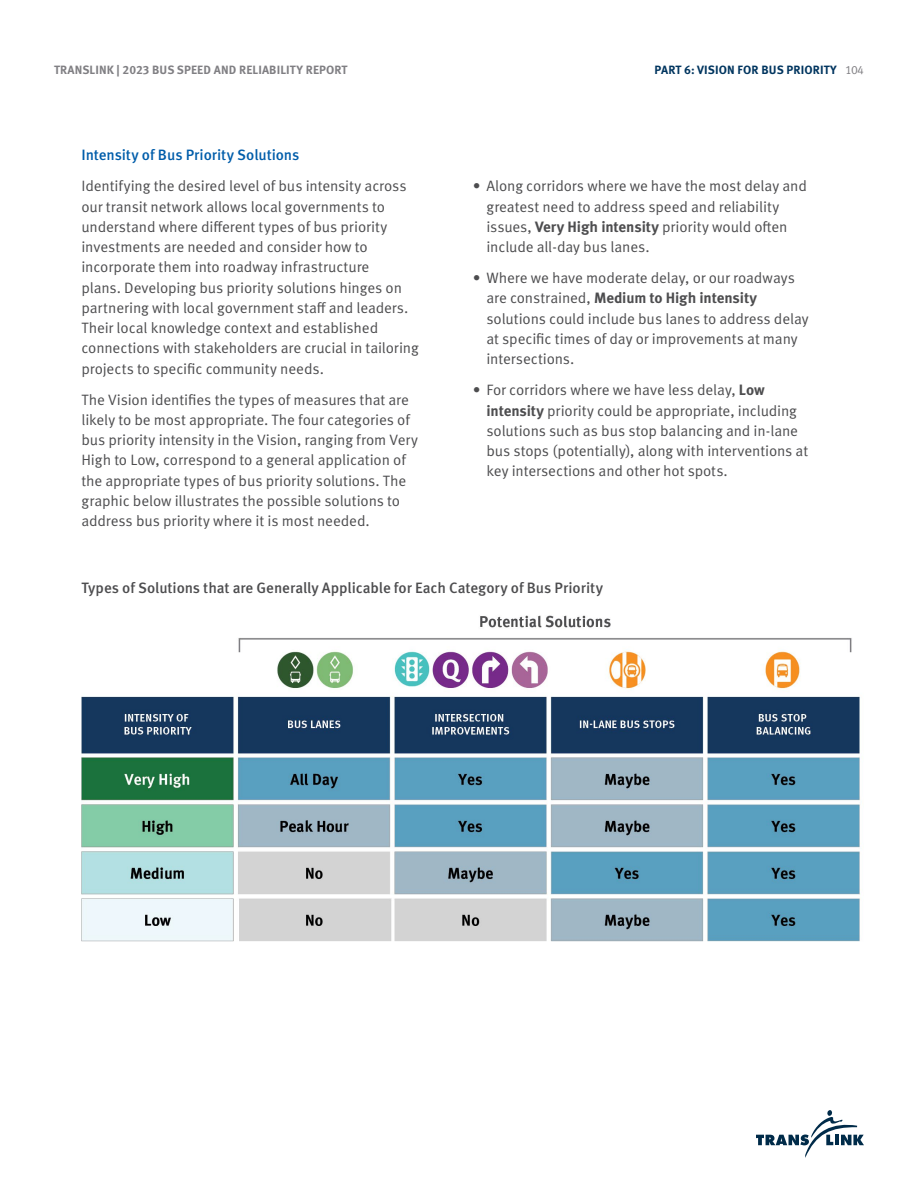
<style>
.page{position:relative;width:918px;height:1188px;background:#fff}
.page>*{position:absolute;margin:0;border:0;box-sizing:border-box;transform-origin:0 0}
.Paragraph_1-GREP_Styled_Numbers{font:15px/20.2px "Meta Pro Norm";letter-spacing:-.01em;color:#4d4d4f}
.Figure_Title_Unnumbered{font:500 15px "Meta Pro";letter-spacing:-.005em;color:#4d4d4f}
.Paragraph_1-GREP_Styled_Numbers-2{font:500 15px "Meta Pro";letter-spacing:-.005em;color:#005daa}
.t1{font:700 12px "Meta Pro";letter-spacing:.01em;color:#807f83}
.t2{font:700 12px "Meta Pro";letter-spacing:.01em;color:#00355f}
.s1{font-family:"Meta Pro Norm";font-weight:400;color:#807f83}
.s2{font-family:"Meta Pro";font-weight:700}
</style>
<div class="page">
<img style="left:81px;top:615px;width:779px;height:327px">
<svg style="left:756px;top:1110px;width:108px;height:48px"></svg>
<p class="t1" style="left:54px;top:60px;width:295px">TRANSLINK | 2023 BUS SPEED AND RELIABILITY REPORT</p>
<p class="t2" style="left:655px;top:60px;width:15px">Part</p>
<p class="t2" style="left:684px;top:60px;width:181px">6: Vision for Bus Priority <span class="s1">104</span></p>
<p class="Paragraph_1-GREP_Styled_Numbers-2" style="left:81px;top:144px;width:219px">Intensity of Bus Priority Solutions</p>
<p class="Paragraph_1-GREP_Styled_Numbers" style="left:81px;top:175px;width:339px">I dentifying the desired level of bus intensity across our transit network allows local governments to understand where different types of bus priority investments are needed and consider how to incorporate them into roadway infrastructure<br>plans. Developing bus priority solutions hinges on partnering with local government staff and leaders.<br>Their local knowledge context and established connections with stakeholders are crucial in tailoring projects to specific community needs.</p>
<p class="Paragraph_1-GREP_Styled_Numbers" style="left:81px;top:388px;width:338px">The Vision identifies the types of measures that are likely to be most appropriate. The four categories of bus priority intensity in the Vision, ranging from Very High to Low, correspond to a general application of the appropriate types of bus priority solutions. The graphic below illustrates the possible solutions to address bus priority where it is most needed.</p>
<p class="Paragraph_1-GREP_Styled_Numbers" style="left:486px;top:175px;width:322px;text-indent:-14px">• Along corridors where we have the most delay and greatest need to address speed and reliability issues, <span class="s2">Very High intensity</span> priority would often include all-day bus lanes.</p>
<p class="Paragraph_1-GREP_Styled_Numbers" style="left:486px;top:267px;width:324px;text-indent:-14px">• Where we have moderate delay, or our roadways are constrained, <span class="s2">Medium to High intensity </span>solutions could include bus lanes to address delay at specific times of day or improvements at many intersections.</p>
<p class="Paragraph_1-GREP_Styled_Numbers" style="left:486px;top:379px;width:323px;text-indent:-14px">• For corridors where we have less delay, <span class="s2">Low intensity</span> priority could be appropriate, including solutions such as bus stop balancing and in-lane bus stops (potentially), along with interventions at key intersections and other hot spots.</p>
<p class="Figure_Title_Unnumbered" style="left:81px;top:577px;width:523px">Types of Solutions that are Generally Applicable for Each Category of Bus Priority</p>
</div>
